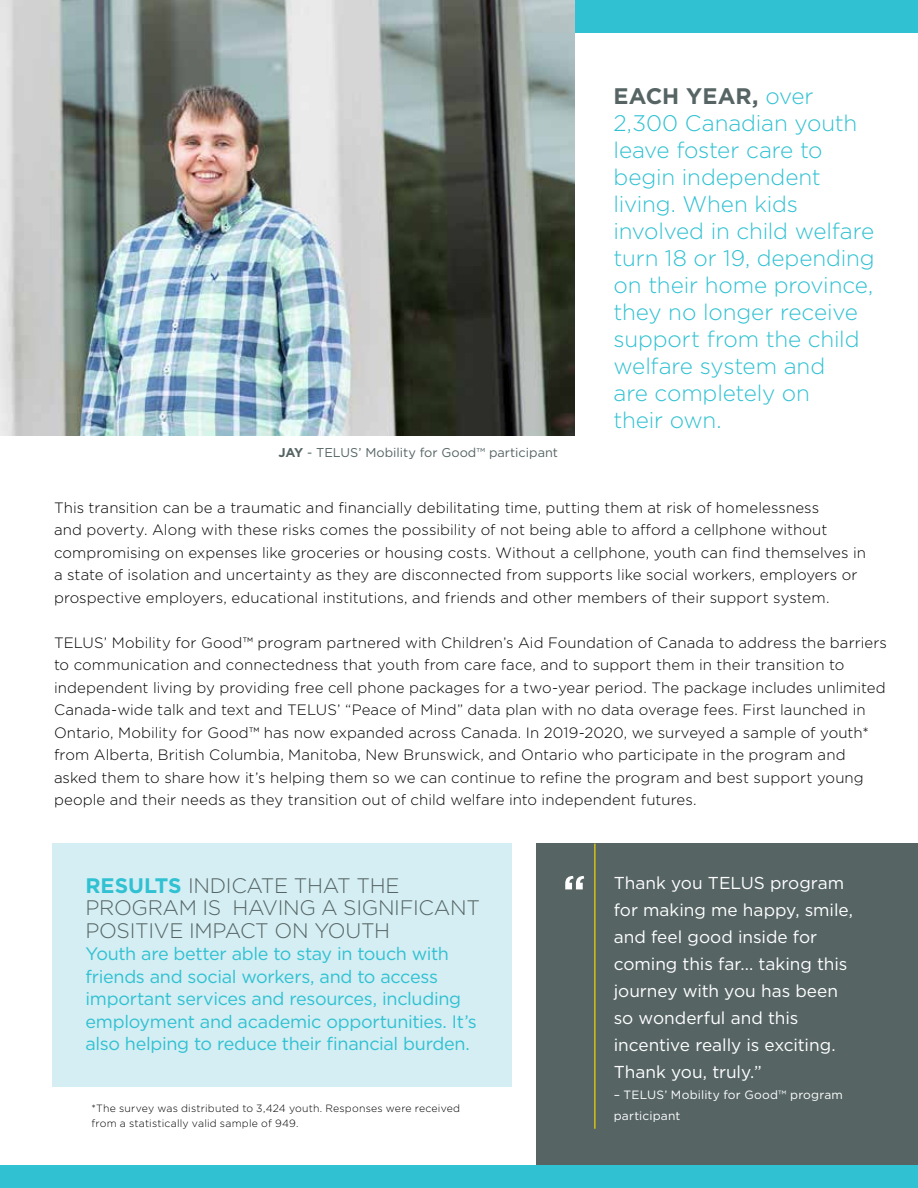
<style>
.page{position:relative;width:918px;height:1188px;background:#fff}
.page>*{position:absolute;margin:0;border:0;box-sizing:border-box;transform-origin:0 0}
.t1{font:300 22.5px/27px "Gotham";letter-spacing:-.01em;color:#30c1d2}
.t2{font:300 21px/22.5px "Gotham";letter-spacing:-.015em;color:#566464}
.t3{font:18px/22.5px "Gotham";letter-spacing:-.02em;color:#30c1d2}
.t4{font:17.25px/27px "Gotham";color:#fff}
.t5{font:300 15px/22.5px "Gotham";letter-spacing:.005em;color:#000}
.t6{font:12.75px "Gotham";color:#566464}
.t7{font:12px/21px "Gotham";letter-spacing:.015em;color:#fff}
.t8{font:300 10.5px/15px "Gotham";letter-spacing:.015em;color:#000}
.s1{font-weight:700}
.s2{font-weight:700;color:#566464}
.s3{font-weight:700;color:#30c1d2}
</style>
<div class="page">
<div style="left:52px;top:844px;width:460px;height:243px;background:#d4eef3"></div>
<div style="left:0;top:0;width:918px;height:33px;background:#30c1d2"></div>
<img style="left:0;top:0;width:575px;height:435px">
<div style="left:537px;top:844px;width:381px;height:344px;background:#566464"></div>
<hr style="left:594px;top:844px;width:1px;height:285px;background:#fd0">
<svg style="left:565px;top:876px;width:19px;height:13px"></svg>
<div style="left:0;top:1166px;width:918px;height:22px;background:#30c1d2"></div>
<p class="t6" style="left:279px;top:444px;width:281px"><span class="s1">JAY</span> - TELUS’ Mobility for Good™ participant</p>
<p class="t1" style="left:614px;top:82px;width:263px"><span class="s2">EACH YEAR,</span> over<br>2,300 Canadian youth leave foster care to begin independent living. When kids involved in child welfare turn 18 or 19, depending on their home province, they no longer receive support from the child welfare system and<br>are completely on<br>their own.</p>
<p class="t5" style="left:54px;top:496px;width:813px">This transition can be a traumatic and financially debilitating time, putting them at risk of homelessness<br>and poverty. Along with these risks comes the possibility of not being able to afford a cellphone without compromising on expenses like groceries or housing costs. Without a cellphone, youth can find themselves in a state of isolation and uncertainty as they are disconnected from supports like social workers, employers or prospective employers, educational institutions, and friends and other members of their support system.</p>
<p class="t5" style="left:54px;top:631px;width:835px">TELUS’ Mobility for Good™ program partnered with Children’s Aid Foundation of Canada to address the barriers to communication and connectedness that youth from care face, and to support them in their transition to independent living by providing free cell phone packages for a two-year period. The package includes unlimited Canada-wide talk and text and TELUS’ “Peace of Mind” data plan with no data overage fees. First launched in Ontario, Mobility for Good™ has now expanded across Canada. In 2019-2020, we surveyed a sample of youth* from Alberta, British Columbia, Manitoba, New Brunswick, and Ontario who participate in the program and asked them to share how it’s helping them so we can continue to refine the program and best support young people and their needs as they transition out of child welfare into independent futures.</p>
<h2 class="t2" style="left:85px;top:873px;width:396px"><span class="s3">RESULTS</span> INDICATE THAT THE<br>PROGRAM IS HAVING A SIGNIFICANT<br>POSITIVE IMPACT ON YOUTH</h2>
<p class="t3" style="left:85px;top:942px;width:393px">Youth are better able to stay in touch with friends and social workers, and to access important services and resources, including employment and academic opportunities. It’s also helping to reduce their financial burden.</p>
<p class="t8" style="left:91px;top:1100px;width:370px">*The survey was distributed to 3,424 youth. Responses were received from a statistically valid sample of 949.</p>
<p class="t4" style="left:614px;top:869px;width:241px">Thank you TELUS program for making me happy, smile, and feel good inside for coming this far... taking this journey with you has been so wonderful and this incentive really is exciting.<br>Thank you, truly.”</p>
<p class="t7" style="left:614px;top:1084px;width:231px">– TELUS’ Mobility for Good™ program participant</p>
</div>
